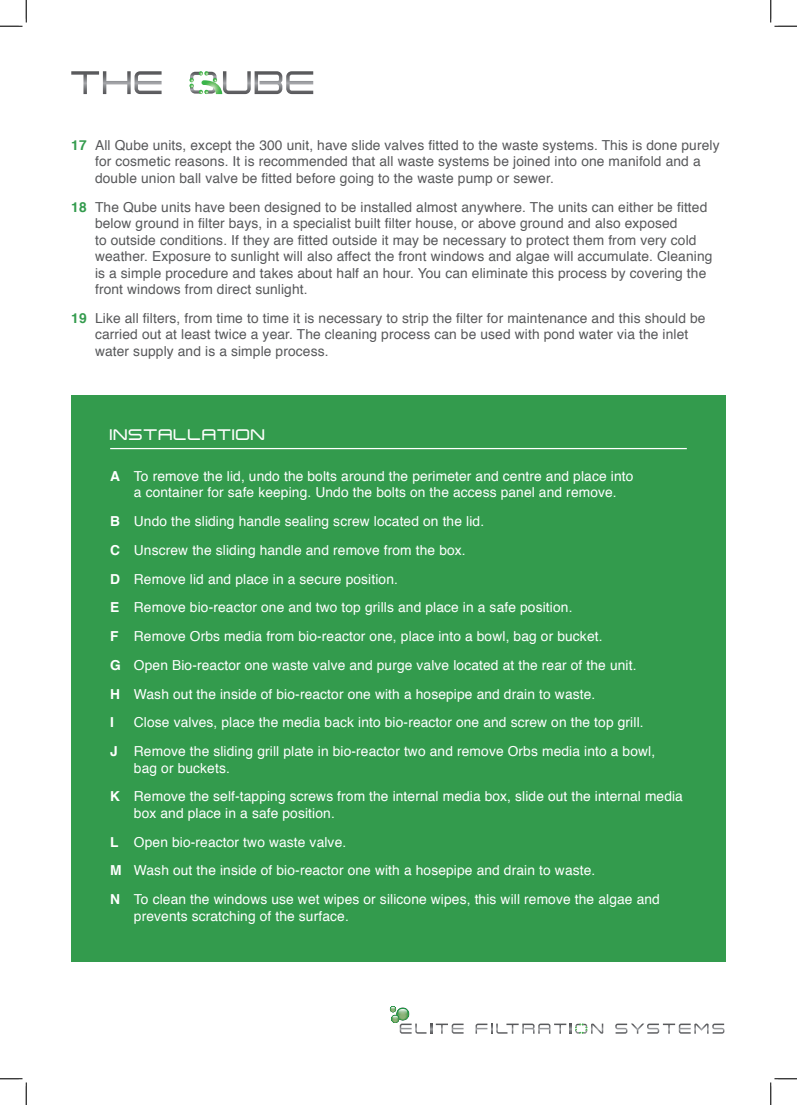
<style>
.page{position:relative;width:797px;height:1105px;background:#fff}
.page>*{position:absolute;margin:0;border:0;box-sizing:border-box;transform-origin:0 0}
.t1{font:700 15px "Expansiva";letter-spacing:.01em;color:#fcfdfb}
.t2{font:13.75px/16.5px "Helvetica";letter-spacing:.01em;color:#fff}
.t3{font:13.75px/16.5px "Helvetica";letter-spacing:.01em;color:#57585a}
.t4{font:700 13.75px "Helvetica";color:#fff}
.s1{font-weight:700;color:#339b4d}
.s2{font-weight:700}
</style>
<div class="page">
<div style="left:71px;top:395px;width:654px;height:567px;background:#339b4d"></div>
<svg style="left:71px;top:71px;width:90px;height:23px"></svg>
<svg style="left:189px;top:71px;width:124px;height:23px"></svg>
<svg style="left:390px;top:1006px;width:73px;height:28px"></svg>
<svg style="left:615px;top:1023px;width:109px;height:11px"></svg>
<svg style="left:475px;top:1023px;width:128px;height:11px"></svg>
<hr style="left:110px;top:448px;width:576px;height:1px;background:#fff">
<svg style="left:0;top:0;width:27px;height:27px"></svg>
<svg style="left:0;top:1078px;width:27px;height:27px"></svg>
<svg style="left:770px;top:0;width:27px;height:27px"></svg>
<svg style="left:770px;top:1078px;width:27px;height:27px"></svg>
<p class="t3" style="left:95px;top:137px;width:626px;text-indent:-24px"><span class="s1">17</span> All Qube units, except the 300 unit, have slide valves fitted to the waste systems. This is done purely for cosmetic reasons. It is recommended that all waste systems be joined into one manifold and a double union ball valve be fitted before going to the waste pump or sewer.</p>
<p class="t3" style="left:71px;top:199px;width:637px;text-align:center"><span class="s1">18</span> The Qube units have been designed to be installed almost anywhere. The units can either be fitted below ground in filter bays, in a specialist built filter house, or above ground and also exposed</p>
<p class="t3" style="left:95px;top:232px;width:619px">to outside conditions. If they are fitted outside it may be necessary to protect them from very cold weather. Exposure to sunlight will also affect the front windows and algae will accumulate. Cleaning is a simple procedure and takes about half an hour. You can eliminate this process by covering the front windows from direct sunlight.</p>
<p class="t3" style="left:95px;top:310px;width:612px;text-indent:-24px"><span class="s1">19</span> Like all filters, from time to time it is necessary to strip the filter for maintenance and this should be carried out at least twice a year. The cleaning process can be used with pond water via the inlet water supply and is a simple process.</p>
<p class="t1" style="left:110px;top:425px;width:157px">INSTALLATION</p>
<p class="t2" style="left:110px;top:468px;width:524px"><span class="s2">A</span> To remove the lid, undo the bolts around the perimeter and centre and place into</p>
<p class="t2" style="left:134px;top:485px;width:484px">a container for safe keeping. Undo the bolts on the access panel and remove.</p>
<p class="t2" style="left:110px;top:513px;width:375px"><span class="s2">B</span> Undo the sliding handle sealing screw located on the lid.</p>
<p class="t2" style="left:110px;top:542px;width:357px"><span class="s2">C</span> Unscrew the sliding handle and remove from the box.</p>
<p class="t2" style="left:110px;top:571px;width:289px"><span class="s2">D</span> Remove lid and place in a secure position.</p>
<p class="t2" style="left:110px;top:600px;width:464px"><span class="s2">E</span> Remove bio-reactor one and two top grills and place in a safe position.</p>
<p class="t2" style="left:110px;top:628px;width:494px"><span class="s2">F</span> Remove Orbs media from bio-reactor one, place into a bowl, bag or bucket.</p>
<p class="t2" style="left:110px;top:657px;width:528px"><span class="s2">G</span> Open Bio-reactor one waste valve and purge valve located at the rear of the unit.</p>
<p class="t2" style="left:110px;top:686px;width:487px"><span class="s2">H</span> Wash out the inside of bio-reactor one with a hosepipe and drain to waste.</p>
<p class="t4" style="left:110px;top:711px;width:5px">I</p>
<p class="t2" style="left:134px;top:715px;width:511px">Close valves, place the media back into bio-reactor one and screw on the top grill.</p>
<p class="t2" style="left:110px;top:743px;width:546px"><span class="s2">J</span> Remove the sliding grill plate in bio-reactor two and remove Orbs media into a bowl,</p>
<p class="t2" style="left:134px;top:760px;width:97px">bag or buckets.</p>
<p class="t2" style="left:134px;top:789px;width:550px;text-indent:-24px"><span class="s2">K</span> Remove the self-tapping screws from the internal media box, slide out the internal media box and place in a safe position.</p>
<p class="t2" style="left:110px;top:834px;width:238px"><span class="s2">L</span> Open bio-reactor two waste valve.</p>
<p class="t2" style="left:110px;top:863px;width:486px"><span class="s2">M</span> Wash out the inside of bio-reactor one with a hosepipe and drain to waste.</p>
<p class="t2" style="left:134px;top:891px;width:527px;text-indent:-24px"><span class="s2">N</span> To clean the windows use wet wipes or silicone wipes, this will remove the algae and prevents scratching of the surface.</p>
</div>
